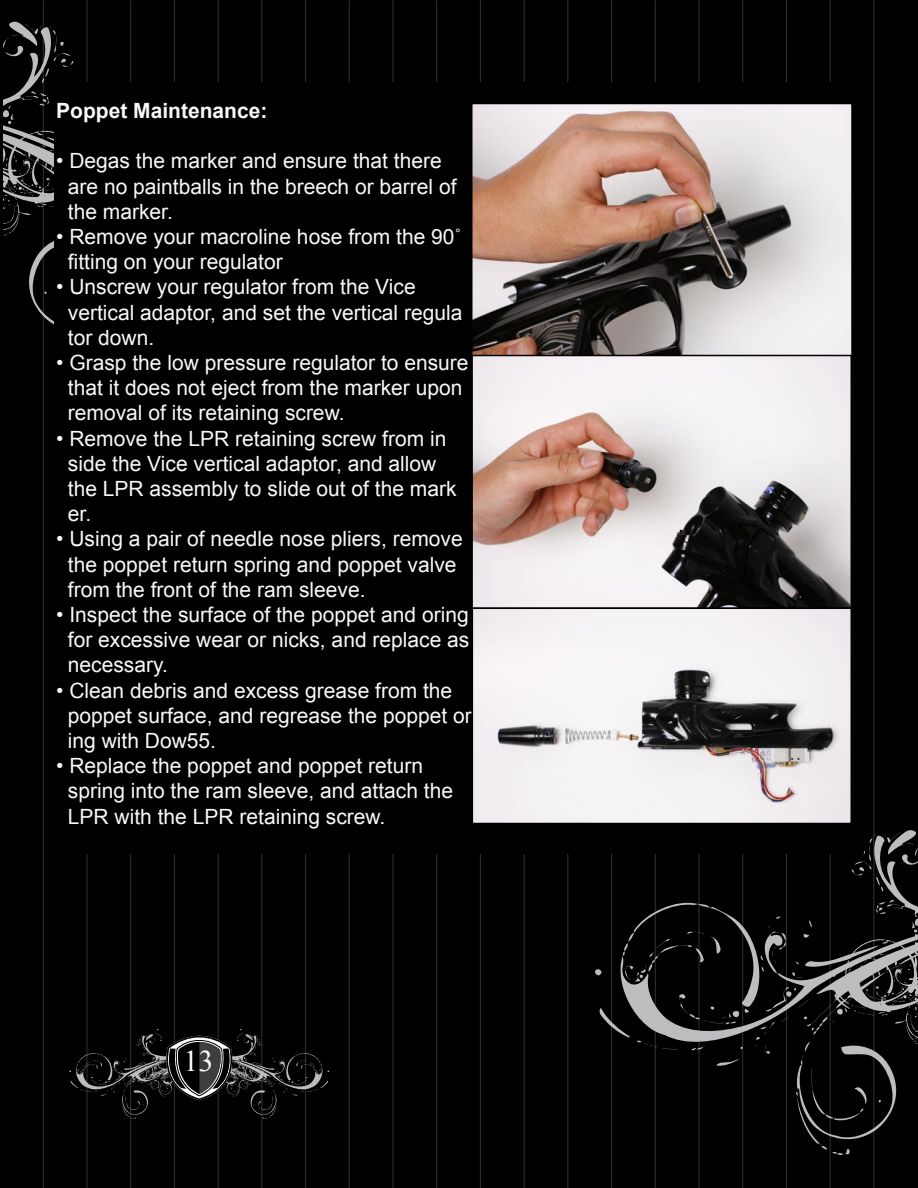
<style>
.page{position:relative;width:918px;height:1188px;background:#000}
.page>*{position:absolute;margin:0;border:0;box-sizing:border-box;transform-origin:0 0}
.t1{font:30px "Times New Roman";color:#fff}
.t2{font:21px/25.2px "Arial";color:#f8f8f9}
.t3{font:700 21px "Arial";color:#f8f8f9}
</style>
<div class="page">
<hr style="left:43px;top:0;width:1px;height:1188px;background:#343334">
<hr style="left:87px;top:0;width:1px;height:1188px;background:#343334">
<hr style="left:130px;top:0;width:1px;height:1188px;background:#343334">
<hr style="left:174px;top:0;width:1px;height:1188px;background:#343334">
<hr style="left:218px;top:0;width:1px;height:1188px;background:#343334">
<hr style="left:262px;top:0;width:1px;height:1188px;background:#343334">
<hr style="left:305px;top:0;width:1px;height:1188px;background:#343334">
<hr style="left:349px;top:0;width:1px;height:1188px;background:#343334">
<hr style="left:393px;top:0;width:1px;height:1188px;background:#343334">
<hr style="left:436px;top:0;width:1px;height:1188px;background:#343334">
<hr style="left:480px;top:0;width:1px;height:1188px;background:#343334">
<hr style="left:524px;top:0;width:1px;height:1188px;background:#343334">
<hr style="left:568px;top:0;width:1px;height:1188px;background:#343334">
<hr style="left:611px;top:0;width:1px;height:1188px;background:#343334">
<hr style="left:655px;top:0;width:1px;height:1188px;background:#343334">
<hr style="left:699px;top:0;width:1px;height:1188px;background:#343334">
<hr style="left:742px;top:0;width:1px;height:1188px;background:#343334">
<hr style="left:786px;top:0;width:1px;height:1188px;background:#343334">
<hr style="left:830px;top:0;width:1px;height:1188px;background:#343334">
<hr style="left:874px;top:0;width:1px;height:1188px;background:#343334">
<svg style="left:69px;top:1029px;width:260px;height:90px"></svg>
<svg style="left:3px;top:0;width:303px;height:347px"></svg>
<svg style="left:595px;top:808px;width:323px;height:347px"></svg>
<div style="left:54px;top:83px;width:810px;height:771px;background:#000"></div>
<img style="left:474px;top:106px;width:376px;height:715px">
<div style="left:471px;top:103px;width:382px;height:255px;border:2px solid #000"></div>
<div style="left:471px;top:355px;width:381px;height:254px;border:2px solid #000"></div>
<div style="left:472px;top:608px;width:380px;height:216px;border:2px solid #000"></div>
<p class="t3" style="left:56px;top:97px;width:213px">Poppet Maintenance:</p>
<p class="t2" style="left:68px;top:149px;width:390px;text-indent:-12px">• Degas the marker and ensure that there are no paintballs in the breech or barrel of the marker.</p>
<p class="t2" style="left:68px;top:224px;width:395px;text-indent:-12px">• Remove your macroline hose from the 90˚ fitting on your regulator</p>
<p class="t2" style="left:68px;top:275px;width:396px;text-indent:-12px">• Unscrew your regulator from the Vice vertical adaptor, and set the vertical regula tor down.</p>
<p class="t2" style="left:68px;top:350px;width:402px;text-indent:-12px">• Grasp the low pressure regulator to ensure that it does not eject from the marker upon removal of its retaining screw.</p>
<p class="t2" style="left:68px;top:426px;width:390px;text-indent:-12px">• Remove the LPR retaining screw from in side the Vice vertical adaptor, and allow the LPR assembly to slide out of the mark er.</p>
<p class="t2" style="left:68px;top:527px;width:396px;text-indent:-12px">• Using a pair of needle nose pliers, remove the poppet return spring and poppet valve from the front of the ram sleeve.</p>
<p class="t2" style="left:68px;top:602px;width:403px;text-align:justify;text-indent:-12px">• Inspect the surface of the poppet and oring for excessive wear or nicks, and replace as necessary.</p>
<p class="t2" style="left:68px;top:678px;width:405px;text-indent:-12px">• Clean debris and excess grease from the poppet surface, and regrease the poppet or ing with Dow55.</p>
<p class="t2" style="left:68px;top:753px;width:387px;text-indent:-12px">• Replace the poppet and poppet return spring into the ram sleeve, and attach the<br>LPR with the LPR retaining screw.</p>
<h1 class="t1" style="left:184px;top:1041px;width:28px">13</h1>
</div>
